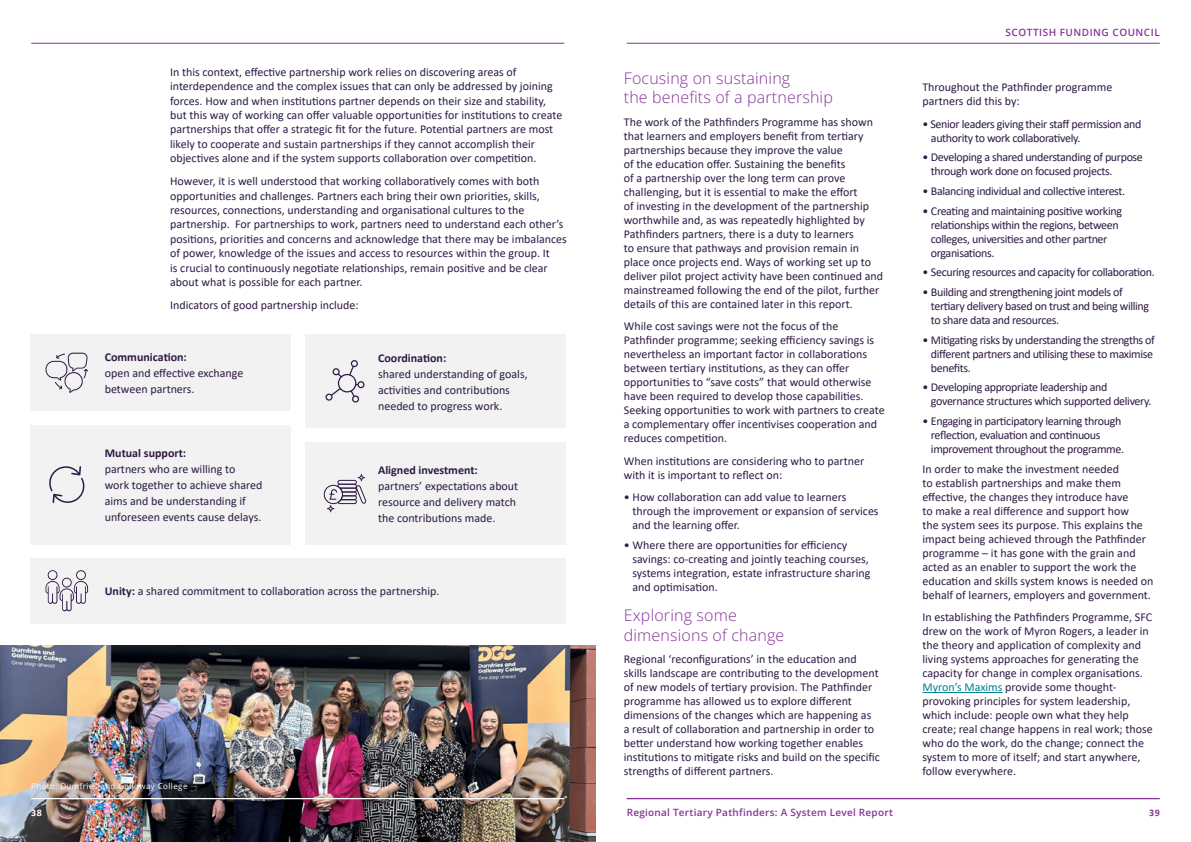
<style>
.page{position:relative;width:1191px;height:842px;background:#fff}
.page>*{position:absolute;margin:0;border:0;box-sizing:border-box;transform-origin:0 0}
.Header2{font:300 16px/19.2px "Open Sans";letter-spacing:.01em;color:#873399}
.Paragraph{font:12px/14px "Calibri";color:#2e1a45}
.Bulletpoint{font:12px/14px "Calibri";letter-spacing:-.03em;color:#2e1a45}
.Bulletpoint-2{font:12px/14px "Calibri";color:#2e1a45}
.t1{font:600 10px "Open Sans";letter-spacing:.025em;color:#873399}
.t2{font:600 10px "Open Sans";letter-spacing:.05em;color:#873399}
.PageNumber{font:700 10px "Calibri";color:#fff}
.PageNumber-2{font:700 10px "Calibri";color:#873399}
.t3{font:8px "Open Sans";letter-spacing:.05em;color:#fff}
.s1{font-weight:700}
.s2{color:#00828e}
</style>
<div class="page">
<img style="left:0;top:646px;width:595px;height:196px">
<hr style="left:626px;top:43px;width:533px;height:1px;background:#873399">
<hr style="left:626px;top:798px;width:533px;height:1px;background:#873399">
<hr style="left:31px;top:43px;width:533px;height:1px;background:#873399">
<hr style="left:31px;top:798px;width:533px;height:1px;background:#fff">
<hr style="left:922px;top:692px;width:80px;height:1px;background:#00828e">
<div style="left:305px;top:442px;width:261px;height:102px;background:#f2f2f2"></div>
<div style="left:305px;top:334px;width:261px;height:94px;background:#f2f2f2"></div>
<div style="left:30px;top:425px;width:261px;height:119px;background:#f2f2f2"></div>
<div style="left:30px;top:334px;width:261px;height:77px;background:#f2f2f2"></div>
<div style="left:30px;top:558px;width:536px;height:65px;background:#f2f2f2"></div>
<svg style="left:46px;top:353px;width:42px;height:40px"></svg>
<svg style="left:49px;top:466px;width:36px;height:37px"></svg>
<svg style="left:46px;top:570px;width:42px;height:41px"></svg>
<svg style="left:325px;top:360px;width:39px;height:43px"></svg>
<svg style="left:323px;top:474px;width:43px;height:38px"></svg>
<p class="Paragraph" style="left:170px;top:64px;width:394px;line-height:14.4px">In this context, effective partnership work relies on discovering areas of interdependence and the complex issues that can only be addressed by joining forces. How and when institutions partner depends on their size and stability, but this way of working can offer valuable opportunities for institutions to create partnerships that offer a strategic fit for the future. Potential partners are most likely to cooperate and sustain partnerships if they cannot accomplish their objectives alone and if the system supports collaboration over competition.</p>
<p class="Paragraph" style="left:170px;top:174px;width:398px;line-height:14.4px">However, it is well understood that working collaboratively comes with both opportunities and challenges. Partners each bring their own priorities, skills, resources, connections, understanding and organisational cultures to the partnership. For partnerships to work, partners need to understand each other’s positions, priorities and concerns and acknowledge that there may be imbalances of power, knowledge of the issues and access to resources within the group. It<br>is crucial to continuously negotiate relationships, remain positive and be clear about what is possible for each partner.</p>
<p class="Paragraph" style="left:170px;top:298px;width:190px">Indicators of good partnership include:</p>
<p class="Paragraph" style="left:105px;top:349px;width:140px;line-height:16px"><span class="s1">Communication:<br></span>open and effective exchange between partners.</p>
<p class="Paragraph" style="left:105px;top:445px;width:159px;line-height:16px"><span class="s1">Mutual support:<br></span>partners who are willing to work together to achieve shared aims and be understanding if unforeseen events cause delays.</p>
<p class="Paragraph" style="left:378px;top:349px;width:151px;line-height:16px"><span class="s1">Coordination:<br></span>shared understanding of goals, activities and contributions needed to progress work.</p>
<p class="Paragraph" style="left:378px;top:461px;width:142px;line-height:16px"><span class="s1">Aligned investment: </span>partners’ expectations about resource and delivery match the contributions made.</p>
<p class="Paragraph" style="left:105px;top:584px;width:336px"><span class="s1">Unity:</span> a shared commitment to collaboration across the partnership.</p>
<p class="t3" style="left:31px;top:781px;width:158px">Photo: Dumfries and Galloway College</p>
<h2 class="Header2" style="left:624px;top:68px;width:210px">Focusing on sustaining<br>the benefits of a partnership</h2>
<p class="Paragraph" style="left:624px;top:114px;width:261px">The work of the Pathfinders Programme has shown that learners and employers benefit from tertiary partnerships because they improve the value<br>of the education offer. Sustaining the benefits<br>of a partnership over the long term can prove challenging, but it is essential to make the effort<br>of investing in the development of the partnership worthwhile and, as was repeatedly highlighted by Pathfinders partners, there is a duty to learners<br>to ensure that pathways and provision remain in place once projects end. Ways of working set up to deliver pilot project activity have been continued and mainstreamed following the end of the pilot, further details of this are contained later in this report.</p>
<p class="Paragraph" style="left:624px;top:319px;width:262px">While cost savings were not the focus of the Pathfinder programme; seeking efficiency savings is nevertheless an important factor in collaborations between tertiary institutions, as they can offer opportunities to “save costs” that would otherwise have been required to develop those capabilities.<br>Seeking opportunities to work with partners to create a complementary offer incentivises cooperation and reduces competition.</p>
<p class="Paragraph" style="left:624px;top:453px;width:242px">When institutions are considering who to partner with it is important to reflect on:</p>
<p class="Bulletpoint-2" style="left:632px;top:490px;width:248px;text-indent:-9px">• How collaboration can add value to learners through the improvement or expansion of services and the learning offer.</p>
<p class="Bulletpoint-2" style="left:632px;top:538px;width:240px;text-indent:-9px">• Where there are opportunities for efficiency savings: co-creating and jointly teaching courses, systems integration, estate infrastructure sharing and optimisation.</p>
<h2 class="Header2" style="left:624px;top:606px;width:162px">Exploring some dimensions of change</h2>
<p class="Paragraph" style="left:624px;top:652px;width:258px">Regional ‘reconfigurations’ in the education and skills landscape are contributing to the development of new models of tertiary provision. The Pathfinder programme has allowed us to explore different dimensions of the changes which are happening as a result of collaboration and partnership in order to better understand how working together enables institutions to mitigate risks and build on the specific strengths of different partners.</p>
<p class="t2" style="left:1005px;top:26px;width:156px">SCOTTISH FUNDING COUNCIL</p>
<p class="Paragraph" style="left:922px;top:79px;width:191px;line-height:14.4px">Throughout the Pathfinder programme partners did this by:</p>
<p class="Bulletpoint" style="left:931px;top:116px;width:212px;text-indent:-9px">• Senior leaders giving their staff permission and authority to work collaboratively.</p>
<p class="Bulletpoint" style="left:931px;top:150px;width:213px;text-indent:-9px">• Developing a shared understanding of purpose through work done on focused projects.</p>
<p class="Bulletpoint" style="left:922px;top:184px;width:204px">• Balancing individual and collective interest.</p>
<p class="Bulletpoint" style="left:931px;top:203px;width:192px;text-indent:-9px">• Creating and maintaining positive working relationships within the regions, between colleges, universities and other partner organisations.</p>
<p class="Bulletpoint" style="left:922px;top:265px;width:234px">• Securing resources and capacity for collaboration.</p>
<p class="Bulletpoint" style="left:931px;top:285px;width:220px;text-indent:-9px">• Building and strengthening joint models of tertiary delivery based on trust and being willing to share data and resources.</p>
<p class="Bulletpoint" style="left:931px;top:332px;width:225px;text-indent:-9px">• Mitigating risks by understanding the strengths of different partners and utilising these to maximise benefits.</p>
<p class="Bulletpoint" style="left:931px;top:380px;width:222px;text-indent:-9px">• Developing appropriate leadership and governance structures which supported delivery.</p>
<p class="Bulletpoint" style="left:931px;top:414px;width:195px;text-indent:-9px">• Engaging in participatory learning through reflection, evaluation and continuous improvement throughout the programme.</p>
<p class="Paragraph" style="left:922px;top:461px;width:232px">In order to make the investment needed<br>to establish partnerships and make them effective, the changes they introduce have<br>to make a real difference and support how<br>the system sees its purpose. This explains the impact being achieved through the Pathfinder programme – it has gone with the grain and acted as an enabler to support the work the education and skills system knows is needed on behalf of learners, employers and government.</p>
<p class="Paragraph" style="left:922px;top:610px;width:232px">In establishing the Pathfinders Programme, SFC drew on the work of Myron Rogers, a leader in the theory and application of complexity and living systems approaches for generating the capacity for change in complex organisations.<br><span class="s2">Myron’s Maxims</span> provide some thought&shy;provoking principles for system leadership, which include: people own what they help create; real change happens in real work; those who do the work, do the change; connect the system to more of itself; and start anywhere, follow everywhere.</p>
<p class="PageNumber" style="left:31px;top:806px;width:12px">38</p>
<p class="t1" style="left:626px;top:806px;width:268px">Regional Tertiary Pathfinders: A System Level Report</p>
<p class="PageNumber-2" style="left:1149px;top:806px;width:12px">39</p>
</div>
